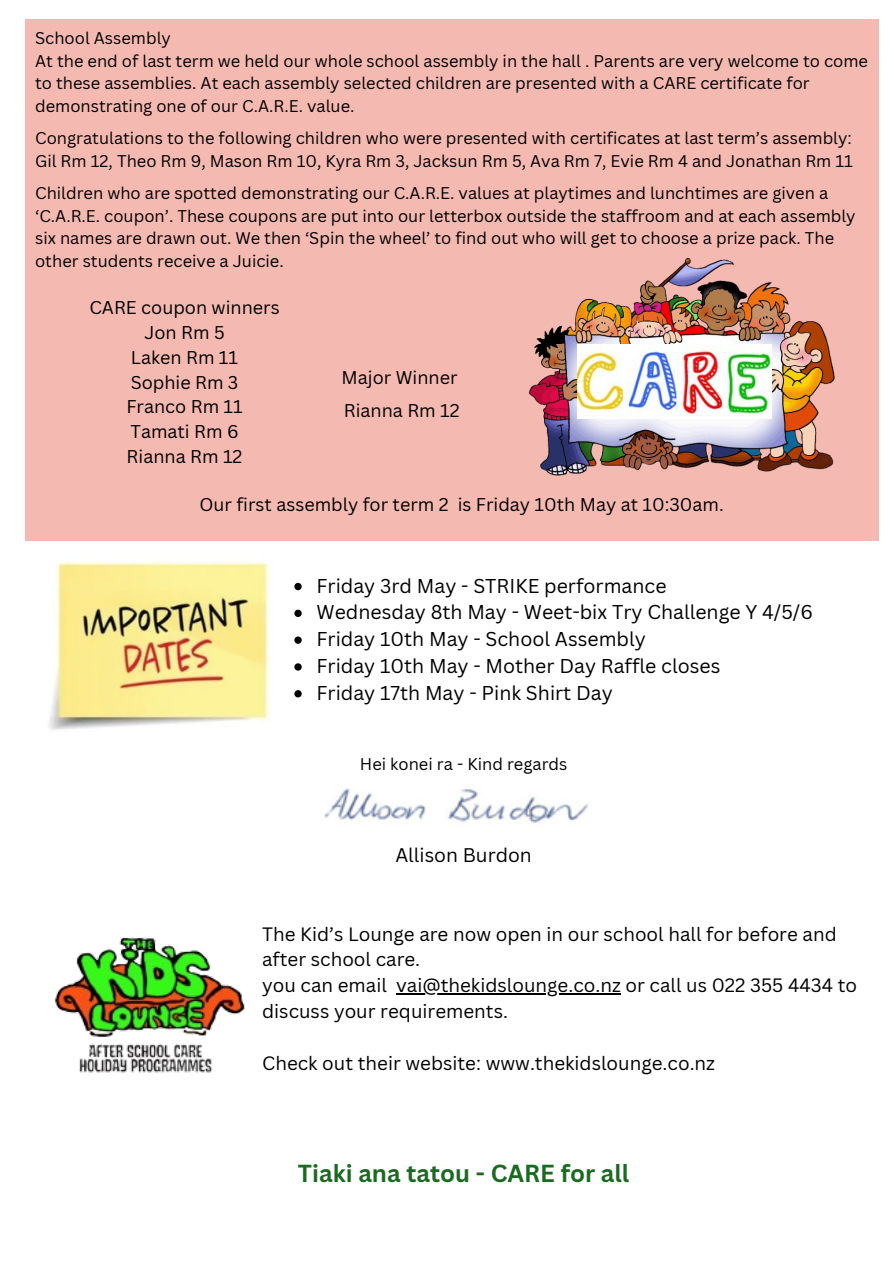
<style>
.page{position:relative;width:894px;height:1264px;background:#fff}
.page>*{position:absolute;margin:0;border:0;box-sizing:border-box;transform-origin:0 0}
.t1{font:700 24px "Canva Sans";color:#1c6922}
.t2{font:19.5px "Canva Sans";color:#000}
.t3{font:19.2px "Canva Sans";color:#000}
.t4{font:18.75px/25.8px "Canva Sans";color:#000}
.t5{font:18px/24.8px "Canva Sans";color:#000;text-align:center}
.t6{font:16.5px/22.5px "Canva Sans";color:#000}
</style>
<div class="page">
<div style="left:25px;top:19px;width:853px;height:521px;background:#f4b9b1"></div>
<img style="left:528px;top:257px;width:307px;height:219px">
<img style="left:577px;top:345px;width:194px;height:73px">
<img style="left:48px;top:561px;width:221px;height:169px">
<img style="left:324px;top:788px;width:265px;height:35px">
<svg style="left:294px;top:583px;width:7px;height:7px"></svg>
<svg style="left:294px;top:609px;width:7px;height:8px"></svg>
<svg style="left:294px;top:636px;width:7px;height:7px"></svg>
<svg style="left:294px;top:663px;width:7px;height:7px"></svg>
<svg style="left:294px;top:690px;width:7px;height:7px"></svg>
<img style="left:54px;top:937px;width:191px;height:136px">
<hr style="left:396px;top:993px;width:224px;height:1px;background:#000">
<p class="t6" style="left:35px;top:26px;width:137px">School Assembly</p>
<p class="t6" style="left:35px;top:49px;width:834px">At the end of last term we held our whole school assembly in the hall . Parents are very welcome to come to these assemblies. At each assembly selected children are presented with a CARE certificate for demonstrating one of our C.A.R.E. value.</p>
<p class="t6" style="left:35px;top:126px;width:818px">Congratulations to the following children who were presented with certificates at last term’s assembly:</p>
<p class="t6" style="left:35px;top:149px;width:819px">Gil Rm 12, Theo Rm 9, Mason Rm 10, Kyra Rm 3, Jacksun Rm 5, Ava Rm 7, Evie Rm 4 and Jonathan Rm 11</p>
<p class="t6" style="left:35px;top:181px;width:821px">Children who are spotted demonstrating our C.A.R.E. values at playtimes and lunchtimes are given a ‘C.A.R.E. coupon’. These coupons are put into our letterbox outside the staffroom and at each assembly six names are drawn out. We then ‘Spin the wheel’ to find out who will get to choose a prize pack. The other students receive a Juicie.</p>
<p class="t5" style="left:89px;top:295px;width:192px">CARE coupon winners<br>Jon Rm 5<br>Laken Rm 11<br>Sophie Rm 3<br>Franco Rm 11<br>Tamati Rm 6<br>Rianna Rm 12</p>
<h2 class="t5" style="left:341px;top:364px;width:117px">Major Winner</h2>
<h2 class="t5" style="left:344px;top:397px;width:117px">Rianna Rm 12</h2>
<p class="t5" style="left:199px;top:492px;width:526px">Our first assembly for term 2 is Friday 10th May at 10:30am.</p>
<p class="t2" style="left:316px;top:572px;width:351px">Friday 3rd May - STRIKE performance</p>
<p class="t2" style="left:316px;top:598px;width:498px">Wednesday 8th May - Weet-bix Try Challenge Y 4/5/6</p>
<p class="t2" style="left:316px;top:625px;width:330px">Friday 10th May - School Assembly</p>
<p class="t2" style="left:316px;top:652px;width:405px">Friday 10th May - Mother Day Raffle closes</p>
<p class="t2" style="left:316px;top:679px;width:298px">Friday 17th May - Pink Shirt Day</p>
<h2 class="t6" style="left:360px;top:752px;width:209px">Hei konei ra - Kind regards</h2>
<p class="t3" style="left:395px;top:841px;width:138px">Allison Burdon</p>
<p class="t4" style="left:262px;top:920px;width:576px">The Kid’s Lounge are now open in our school hall for before and after school care.<br>you can email</p>
<p class="t4" style="left:262px;top:972px;width:596px;text-indent:134px">vai@thekidslounge.co.nz or call us 022 355 4434 to discuss your requirements.</p>
<p class="t4" style="left:262px;top:1049px;width:454px">Check out their website: www.thekidslounge.co.nz</p>
<h2 class="t1" style="left:298px;top:1156px;width:333px">Tiaki ana tatou - CARE for all</h2>
</div>
